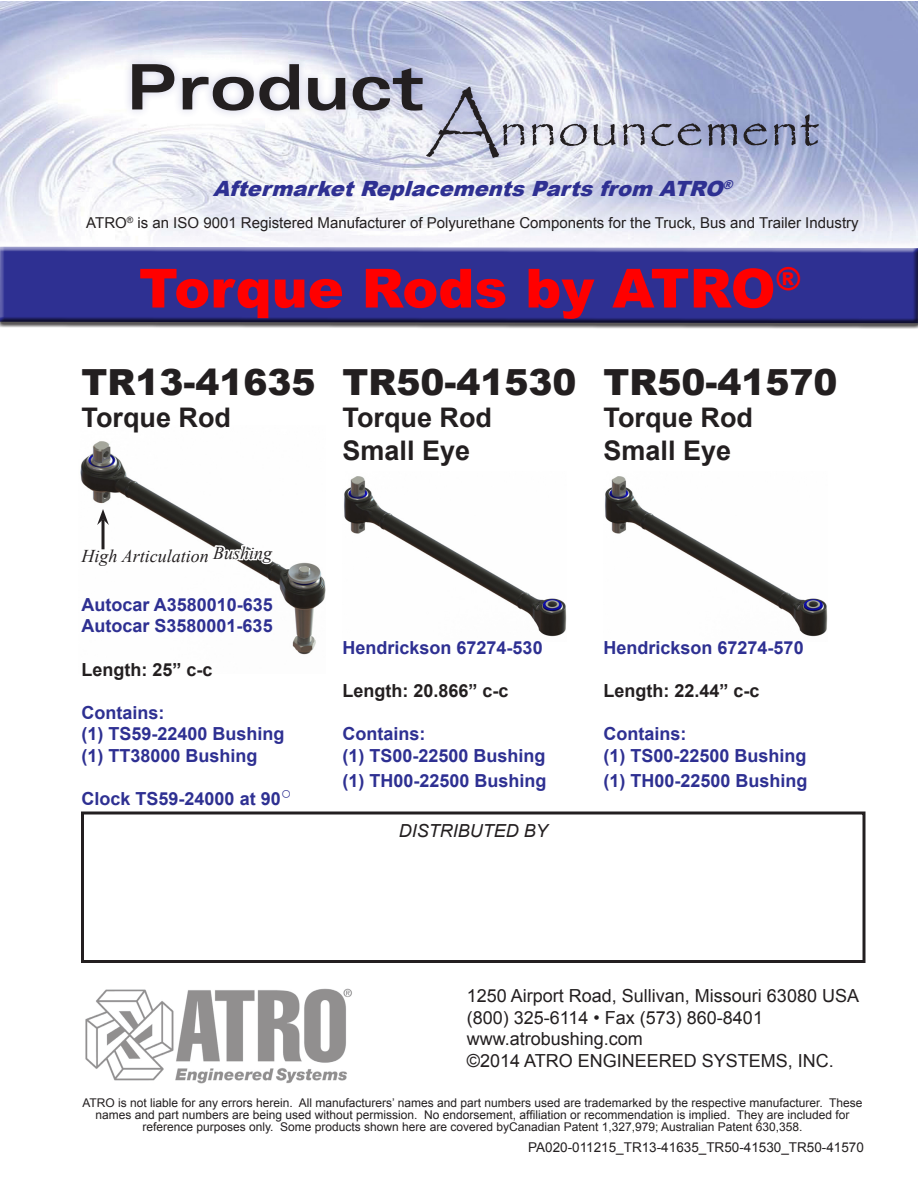
<style>
.page{position:relative;width:918px;height:1188px;background:#fff}
.page>*{position:absolute;margin:0;border:0;box-sizing:border-box;transform-origin:0 0}
.t1{font:700 expanded 63px "Univers";color:#231f20}
.t2{font:57px "Papyrus";color:#231f20}
.t3{font:900 54px "Arial";color:#f00}
.t4{font:900 36px "Arial";color:#231f20}
.t5{font:700 27px/32.4px "Arial";color:#231f20}
.t6{font:italic 900 21px "Arial";color:#2e3092}
.t7{font:700 18px/21.6px "Arial";color:#2e3092}
.t8{font:18px/21.6px "Arial";color:#231f20}
.t9{font:700 18px "Arial";color:#231f20}
.t10{font:italic 18px "Times New Roman";color:#231f20}
.t11{font:italic 18px "Arial";color:#231f20}
.t12{font:15px "Arial";color:#231f20}
.t13{font:13.5px "Arial";color:#231f20}
.t14{font:12px/12px "Arial";color:#231f20;text-align:center}
.s1{font-size:75px}
</style>
<div class="page">
<img style="left:85px;top:988px;width:267px;height:96px">
<div style="left:81px;top:812px;width:785px;height:151px;border:3px solid #231f20"></div>
<img style="left:0;top:1px;width:918px;height:208px">
<div style="left:122px;top:54px;width:309px;height:66px;background:#2e3092;opacity:.25"></div>
<div style="left:416px;top:77px;width:410px;height:88px;background:#2e3092;opacity:.25"></div>
<svg style="left:0;top:209px;width:918px;height:33px"></svg>
<div style="left:0;top:245px;width:918px;height:84px;background:#231f20;opacity:.75"></div>
<img style="left:80px;top:441px;width:246px;height:214px">
<img style="left:344px;top:476px;width:223px;height:161px">
<img style="left:605px;top:476px;width:223px;height:161px">
<hr style="left:102px;top:519px;width:3px;height:30px;background:#231f20">
<svg style="left:97px;top:509px;width:12px;height:16px"></svg>
<svg style="left:80px;top:533px;width:197px;height:93px"></svg>
<h1 class="t1" style="left:126px;top:51px;width:300px">Product</h1>
<h2 class="t2" style="left:426px;top:93px;width:395px"><span class="s1">A</span>nnouncement</h2>
<h3 class="t6" style="left:213px;top:173px;width:526px">AftermarketReplacementsPartsfrom ATRO<sup>®</sup></h3>
<p class="t12" style="left:86px;top:213px;width:774px">ATRO<sup>®</sup> is an ISO 9001 Registered Manufacturer of Polyurethane Components for the Truck, Bus and Trailer Industry</p>
<h3 class="t3" style="left:139px;top:249px;width:663px">Torque Rods by ATRO<sup>®</sup></h3>
<h3 class="t4" style="left:82px;top:356px;width:236px">TR13-41635</h3>
<h3 class="t5" style="left:82px;top:402px;width:151px">Torque Rod</h3>
<h3 class="t4" style="left:343px;top:356px;width:236px">TR50-41530</h3>
<h3 class="t5" style="left:343px;top:402px;width:151px">Torque Rod<br>Small Eye</h3>
<h3 class="t4" style="left:604px;top:356px;width:236px">TR50-41570</h3>
<h3 class="t5" style="left:604px;top:402px;width:151px">Torque Rod<br>Small Eye</h3>
<h3 class="t10" style="left:82px;top:543px;width:192px">High Articulation Bushing</h3>
<h3 class="t7" style="left:82px;top:594px;width:193px">Autocar A3580010-635<br>Autocar S3580001-635</h3>
<h3 class="t9" style="left:82px;top:657px;width:133px">Length: 25” c-c</h3>
<h3 class="t7" style="left:82px;top:702px;width:205px">Contains:<br>(1) TS59-22400 Bushing (1) TT38000 Bushing</h3>
<h3 class="t7" style="left:82px;top:789px;width:211px">Clock TS59-24000 at 90○</h3>
<h3 class="t7" style="left:343px;top:637px;width:202px">Hendrickson 67274-530</h3>
<h3 class="t9" style="left:343px;top:679px;width:168px">Length: 20.866” c-c</h3>
<h3 class="t7" style="left:343px;top:724px;width:205px">Contains:<br>(1) TS00-22500 Bushing</h3>
<h3 class="t7" style="left:343px;top:771px;width:206px">(1) TH00-22500 Bushing</h3>
<h3 class="t11" style="left:399px;top:819px;width:151px">DISTRIBUTED BY</h3>
<h3 class="t7" style="left:604px;top:637px;width:202px">Hendrickson 67274-570</h3>
<h3 class="t9" style="left:604px;top:679px;width:158px">Length: 22.44” c-c</h3>
<h3 class="t7" style="left:604px;top:724px;width:205px">Contains:<br>(1) TS00-22500 Bushing</h3>
<h3 class="t7" style="left:604px;top:771px;width:206px">(1) TH00-22500 Bushing</h3>
<h3 class="t8" style="left:467px;top:985px;width:394px">1250 Airport Road, Sullivan, Missouri 63080 USA (800) 325-6114 • Fax (573) 860-8401 www.atrobushing.com<br>©2014 ATRO ENGINEERED SYSTEMS, INC.</h3>
<p class="t14" style="left:82px;top:1097px;width:782px">ATRO is not liable for any errors herein. All manufacturers’ names and part numbers used are trademarked by the respective manufacturer. These names and part numbers are being used without permission. No endorsement, affiliation or recommendation is implied. They are included for reference purposes only. Some products shown here are covered byCanadian Patent 1,327,979; Australian Patent 630,358.</p>
<p class="t13" style="left:528px;top:1138px;width:337px">PA020-011215_TR13-41635_TR50-41530_TR50-41570</p>
</div>
